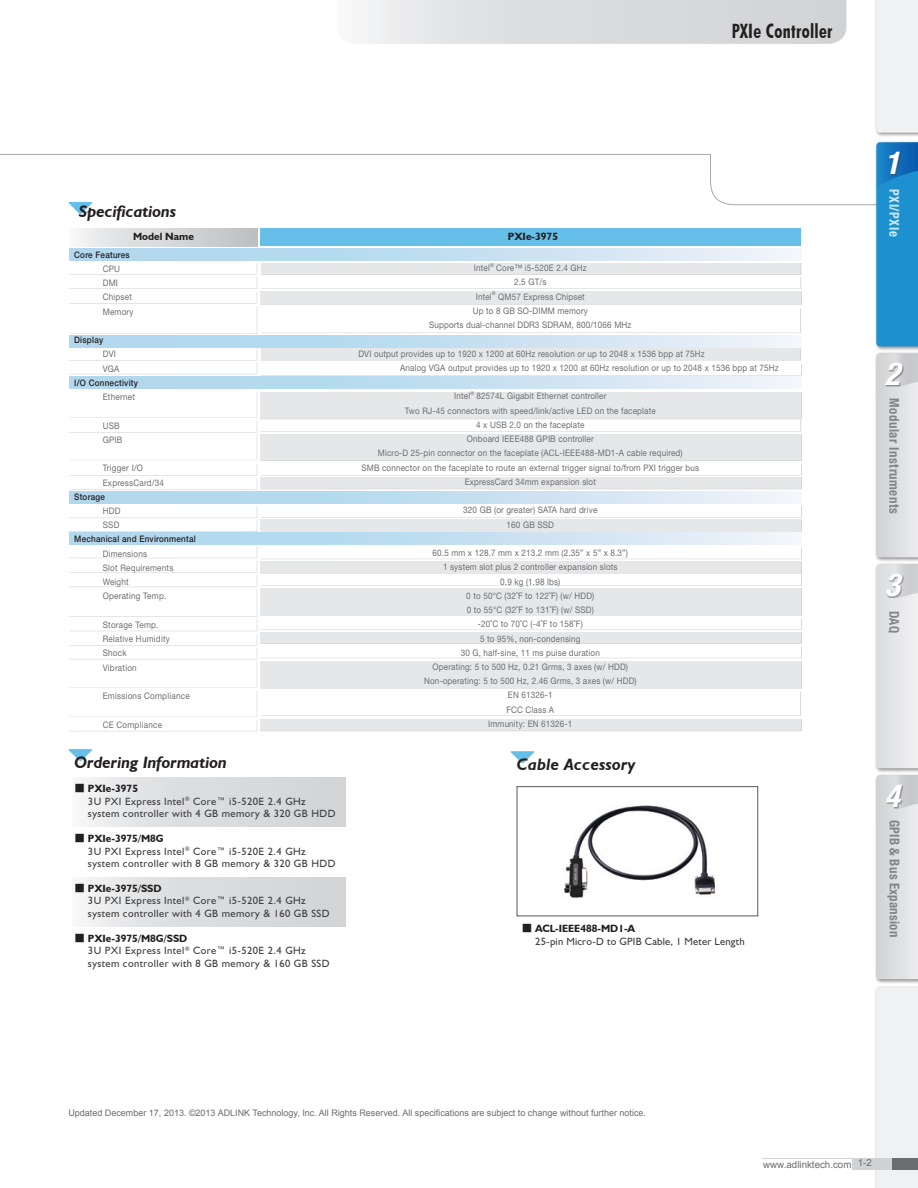
<style>
.page{position:relative;width:918px;height:1188px;background:#fff}
.page>*{position:absolute;margin:0;border:0;box-sizing:border-box;transform-origin:0 0}
.t1{font:italic 700 condensed 31.5px "Helvetica Neue LT Std";color:#fff}
.t2{font:700 condensed 19.8px "Futura BT";letter-spacing:.02em;color:#231f20;scale:.91 1}
.t3{font:italic 700 16.5px "Humanist 521 BT";color:#231f20}
.t4{font:italic 700 16.5px "Humanist 521 BT";letter-spacing:.02em;color:#231f20}
.t5{font:700 condensed 13.5px "Helvetica Neue LT Std";letter-spacing:.04em;color:#6c6d70;scale:.95 1}
.t6{font:700 condensed 13.5px "Helvetica Neue LT Std";letter-spacing:.02em;color:#6c6d70;scale:.95 1}
.t7{font:700 condensed 13.5px "Helvetica Neue LT Std";letter-spacing:.04em;color:#fff;scale:.95 1}
.t8{font:10.5px/12.6px "Humanist 521 BT";letter-spacing:.04em;color:#3e3e3f}
.t9{font:10.5px/12.6px "Humanist 521 BT";letter-spacing:.02em;color:#3e3e3f}
.t10{font:700 10.5px "Humanist 521 BT";color:#231f20}
.t11{font:9.75px "Arial";color:#6c6d70}
.t12{font:9px/14.2px "Helvetica Neue LT Std";letter-spacing:.02em;color:#6c6d70;scale:.9 1}
.t13{font:9px "Arial";color:#6c6d70}
.t14{font:500 9px "Helvetica Neue LT Std";letter-spacing:.03em;color:#231f20;scale:.9 1}
.t15{font:5.25px "Helvetica Neue LT Std";color:#6c6d70;scale:.9 1}
.s1{font-family:"Koz Min Pro";color:#231f20}
.s2{font-weight:700;color:#231f20}
</style>
<div class="page">
<svg style="left:0;top:154px;width:874px;height:52px"></svg>
<div style="left:874px;top:985px;width:44px;height:203px;background:#f0f1f2"></div>
<svg style="left:876px;top:987px;width:42px;height:183px"></svg>
<div style="left:874px;top:0;width:44px;height:138px;background:#231f20;opacity:.5"></div>
<div style="left:876px;top:0;width:42px;height:133px;background:#f0f1f2"></div>
<div style="left:874px;top:140px;width:44px;height:211px;background:#231f20;opacity:.5"></div>
<svg style="left:876px;top:142px;width:42px;height:204px;background:#1e8ccd"></svg>
<div style="left:889px;top:153px;width:12px;height:23px;background:#3e3e3f;opacity:.5"></div>
<div style="left:874px;top:351px;width:44px;height:211px;background:#231f20;opacity:.5"></div>
<svg style="left:876px;top:353px;width:42px;height:204px;background:#dcdddf"></svg>
<div style="left:886px;top:363px;width:18px;height:24px;background:#3e3e3f;opacity:.5"></div>
<div style="left:874px;top:562px;width:44px;height:211px;background:#231f20;opacity:.5"></div>
<svg style="left:876px;top:564px;width:42px;height:204px;background:#e3e4e6"></svg>
<div style="left:886px;top:574px;width:18px;height:24px;background:#3e3e3f;opacity:.5"></div>
<div style="left:874px;top:773px;width:44px;height:211px;background:#231f20;opacity:.5"></div>
<svg style="left:876px;top:775px;width:42px;height:204px;background:#dcdddf"></svg>
<div style="left:886px;top:785px;width:17px;height:23px;background:#3e3e3f;opacity:.5"></div>
<svg style="left:360px;top:0;width:487px;height:44px;background:#dcdddf"></svg>
<div style="left:891px;top:1158px;width:27px;height:11px;background:#6c6d70"></div>
<div style="left:852px;top:1158px;width:39px;height:11px;background:#d1d2d4"></div>
<hr style="left:762px;top:1158px;width:90px;height:1px;background:#d1d2d4">
<div style="left:517px;top:786px;width:241px;height:130px;border:1px solid #57585a"></div>
<svg style="left:510px;top:751px;width:25px;height:13px"></svg>
<svg style="left:70px;top:377px;width:728px;height:12px;background:#c6e1f1"></svg>
<svg style="left:70px;top:533px;width:728px;height:12px;background:#c6e1f1"></svg>
<svg style="left:70px;top:491px;width:728px;height:12px;background:#c6e1f1"></svg>
<svg style="left:70px;top:335px;width:728px;height:12px;background:#c6e1f1"></svg>
<div style="left:72px;top:777px;width:274px;height:49px;background:linear-gradient(to right,#eeeff0,#cfd0d2)"></div>
<div style="left:72px;top:878px;width:274px;height:49px;background:linear-gradient(to right,#eeeff0,#cfd0d2)"></div>
<svg style="left:68px;top:749px;width:25px;height:12px"></svg>
<svg style="left:67px;top:202px;width:26px;height:12px"></svg>
<div style="left:70px;top:229px;width:188px;height:17px;background:linear-gradient(to right,#f2f3f4,#bebfc1)"></div>
<svg style="left:70px;top:248px;width:728px;height:12px;background:#c6e1f1"></svg>
<svg style="left:70px;top:263px;width:732px;height:71px"></svg>
<svg style="left:70px;top:349px;width:732px;height:27px"></svg>
<svg style="left:70px;top:547px;width:732px;height:184px"></svg>
<svg style="left:70px;top:506px;width:732px;height:26px"></svg>
<svg style="left:70px;top:392px;width:732px;height:98px"></svg>
<div style="left:260px;top:229px;width:541px;height:17px;background:#66bfe8"></div>
<img style="left:564px;top:805px;width:152px;height:93px">
<h3 class="t3" style="left:79px;top:201px;width:99px">Specifications</h3>
<p class="t10" style="left:133px;top:230px;width:62px">Model Name</p>
<p class="t10" style="left:508px;top:230px;width:52px">PXIe-3975</p>
<h2 class="t2" style="left:732px;top:19px;width:112px">PXIe Controller</h2>
<p class="t14" style="left:74px;top:249px;width:63px">Core Features</p>
<p class="t12" style="left:103px;top:261px;width:36px">CPU<br>DMI<br>Chipset<br>Memory</p>
<p class="t14" style="left:74px;top:334px;width:34px">Display</p>
<p class="t12" style="left:103px;top:347px;width:20px">DVI<br>VGA</p>
<p class="t14" style="left:74px;top:377px;width:72px">I/O Connectivity</p>
<p class="t12" style="left:103px;top:390px;width:37px">Ethernet</p>
<p class="t12" style="left:103px;top:418px;width:23px">USB<br>GPIB</p>
<p class="t12" style="left:103px;top:461px;width:70px">Trigger I/O<br>ExpressCard/34</p>
<p class="t14" style="left:74px;top:491px;width:36px">Storage</p>
<p class="t12" style="left:103px;top:504px;width:21px">HDD<br>SSD</p>
<p class="t14" style="left:74px;top:534px;width:137px">Mechanical and Environmental</p>
<p class="t12" style="left:103px;top:546px;width:80px">Dimensions<br>Slot Requirements<br>Weight<br>Operating Temp.</p>
<p class="t12" style="left:103px;top:618px;width:76px">Storage Temp.<br>Relative Humidity<br>Shock<br>Vibration</p>
<p class="t12" style="left:103px;top:689px;width:98px">Emissions Compliance</p>
<p class="t12" style="left:103px;top:717px;width:67px">CE Compliance</p>
<p class="t12" style="left:474px;top:261px;width:19px">Intel</p>
<p class="t15" style="left:490px;top:262px;width:6px">®</p>
<p class="t12" style="left:514px;top:261px;width:82px;text-indent:-18px">Core™ i5-520E 2.4 GHz<br>2.5 GT/s</p>
<p class="t12" style="left:476px;top:289px;width:19px">Intel</p>
<p class="t15" style="left:492px;top:290px;width:6px">®</p>
<p class="t12" style="left:498px;top:289px;width:98px">QM57 Express Chipset</p>
<p class="t12" style="left:473px;top:303px;width:130px">Up to 8 GB SO-DIMM memory</p>
<p class="t12" style="left:429px;top:318px;width:226px">Supports dual-channel DDR3 SDRAM, 800/1066 MHz</p>
<p class="t12" style="left:400px;top:346px;width:422px;text-indent:-42px">DVI output provides up to 1920 x 1200 at 60Hz resolution or up to 2048 x 1536 bpp at 75Hz<br>Analog VGA output provides up to 1920 x 1200 at 60Hz resolution or up to 2048 x 1536 bpp at 75Hz</p>
<p class="t12" style="left:454px;top:389px;width:19px">Intel</p>
<p class="t15" style="left:470px;top:390px;width:6px">®</p>
<p class="t12" style="left:477px;top:389px;width:146px">82574L Gigabit Ethernet controller</p>
<p class="t12" style="left:405px;top:403px;width:280px">Two RJ-45 connectors with speed/link/active LED on the faceplate</p>
<p class="t12" style="left:476px;top:417px;width:122px">4 x USB 2.0 on the faceplate</p>
<p class="t12" style="left:467px;top:432px;width:142px">Onboard IEEE488 GPIB controller</p>
<p class="t12" style="left:378px;top:446px;width:340px">Micro-D 25-pin connector on the faceplate (ACL-IEEE488-MD1-A cable required)</p>
<p class="t12" style="left:361px;top:460px;width:377px">SMB connector on the faceplate to route an external trigger signal to/from PXI trigger bus</p>
<p class="t12" style="left:465px;top:474px;width:147px">ExpressCard 34mm expansion slot</p>
<p class="t12" style="left:463px;top:503px;width:150px;text-align:center">320 GB (or greater) SATA hard drive<br>160 GB SSD</p>
<p class="t12" style="left:424px;top:546px;width:238px;text-align:center">60.5 mm x 128.7 mm x 213.2 mm (2.35” x 5” x 8.3”)<br>1 system slot plus 2 controller expansion slots<br>0.9 kg (1.98 lbs)<br>0 to 50°C (32˚F to 122˚F) (w/ HDD)<br>0 to 55°C (32˚F to 131˚F) (w/ SSD)<br>-20˚C to 70˚C (-4˚F to 158˚F)<br>5 to 95%, non-condensing<br>30 G, half-sine, 11 ms pulse duration<br>Operating: 5 to 500 Hz, 0.21 Grms, 3 axes (w/ HDD)<br>Non-operating: 5 to 500 Hz, 2.46 Grms, 3 axes (w/ HDD)<br>EN 61326-1<br>FCC Class A<br>Immunity: EN 61326-1</p>
<h3 class="t3" style="left:74px;top:752px;width:154px">Ordering Information</h3>
<h3 class="t4" style="left:517px;top:754px;width:120px">Cable Accessory</h3>
<p class="t8" style="left:88px;top:782px;width:249px;text-indent:-13px"><span class="s1">■</span> <span class="s2">PXIe-3975<br></span>3U PXI Express Intel<sup>®</sup> Core™ i5-520E 2.4 GHz system controller with 4 GB memory &amp; 320 GB HDD</p>
<p class="t8" style="left:88px;top:832px;width:249px;text-indent:-14px"><span class="s1">■</span> <span class="s2">PXIe-3975/M8G<br></span>3U PXI Express Intel<sup>®</sup> Core™ i5-520E 2.4 GHz system controller with 8 GB memory &amp; 320 GB HDD</p>
<p class="t8" style="left:88px;top:882px;width:243px;text-indent:-14px"><span class="s1">■</span> <span class="s2">PXIe-3975/SSD<br></span>3U PXI Express Intel<sup>®</sup> Core™ i5-520E 2.4 GHz system controller with 4 GB memory &amp; 160 GB SSD</p>
<p class="t8" style="left:88px;top:932px;width:243px;text-indent:-14px"><span class="s1">■</span> <span class="s2">PXIe-3975/M8G/SSD<br></span>3U PXI Express Intel<sup>®</sup> Core™ i5-520E 2.4 GHz system controller with 8 GB memory &amp; 160 GB SSD</p>
<p class="t9" style="left:535px;top:922px;width:211px;text-indent:-14px"><span class="s1">■</span> <span class="s2">ACL-IEEE488-MD1-A<br></span>25-pin Micro-D to GPIB Cable, 1 Meter Length</p>
<h1 class="t1" style="left:885px;top:144px;width:17px">1</h1>
<h3 class="t7" style="left:902px;top:189px;width:51px;rotate:90deg">PXI/PXIe</h3>
<h1 class="t1" style="left:885px;top:355px;width:17px">2</h1>
<h3 class="t5" style="left:902px;top:398px;width:123px;rotate:90deg">Modular Instruments</h3>
<h1 class="t1" style="left:885px;top:566px;width:17px">3</h1>
<h3 class="t5" style="left:902px;top:611px;width:25px;rotate:90deg">DAQ</h3>
<h1 class="t1" style="left:885px;top:777px;width:17px">4</h1>
<h3 class="t6" style="left:903px;top:820px;width:125px;rotate:90deg">GPIB &amp; Bus Expansion</h3>
<p class="t13" style="left:68px;top:1107px;width:579px">Updated December 17, 2013. ©2013 ADLINK Technology, Inc. All Rights Reserved. All specifications are subject to change without further notice.</p>
<p class="t11" style="left:763px;top:1158px;width:110px">www.adlinktech.com 1-2</p>
</div>
